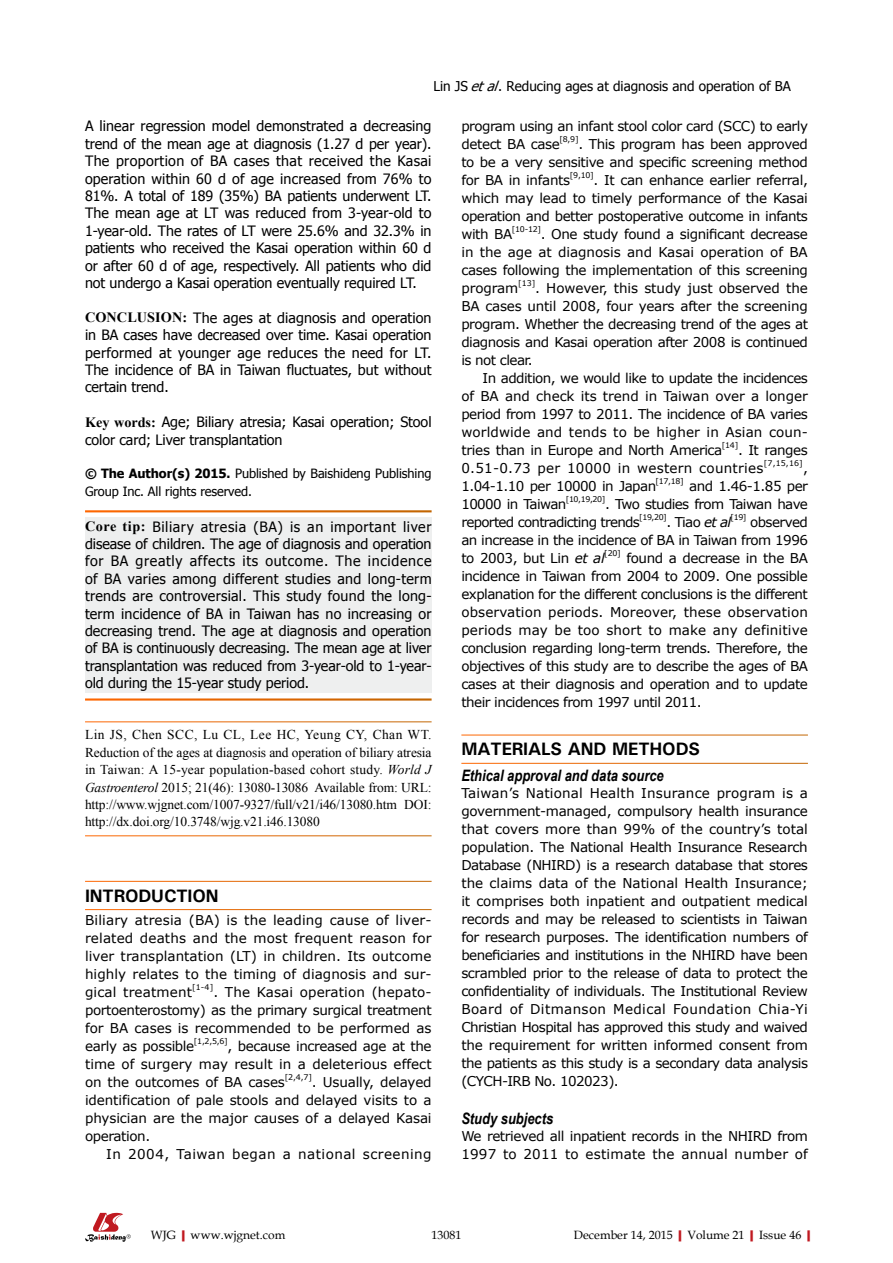
<style>
.page{position:relative;width:893px;height:1263px;background:#fff}
.page>*{position:absolute;margin:0;border:0;box-sizing:border-box;transform-origin:0 0}
.t1{font:700 18px "Univers";letter-spacing:-.01em;color:#000}
.t2{font:italic 700 15.75px "Arial Narrow";color:#000}
.t3{font:14.25px/17.4px "Tahoma";letter-spacing:-.005em;color:#000;text-align:justify}
.t4{font:13.5px/18px "Verdana";letter-spacing:-.03em;color:#000;text-align:justify}
.t5{font:13.5px/17.4px "Times New Roman";letter-spacing:-.01em;color:#000;text-align:justify}
.t6{font:13.5px/18px "Verdana";letter-spacing:.01em;color:#000}
.t7{font:13.5px "Verdana";letter-spacing:-.01em;color:#000}
.t8{font:13.5px "Verdana";letter-spacing:-.005em;color:#000}
.t9{font:13.5px/18px "Verdana";letter-spacing:-.05em;color:#000}
.t10{font:13.5px "Tahoma";color:#000}
.t11{font:13.5px/18px "Verdana";letter-spacing:.02em;color:#000}
.t12{font:13.5px "Verdana";letter-spacing:.035em;color:#000}
.t13{font:12.75px/17.4px "Tahoma";letter-spacing:-.005em;color:#000}
.t14{font:12px "Book Antiqua";color:#000}
.t15{font:7.8px "Verdana";letter-spacing:-.035em;color:#000}
.s1{font-style:italic}
.s2{font-family:"Times New Roman";font-weight:700}
.s3{font-weight:700}
.s4{font-weight:700;color:#c01920}
</style>
<div class="page">
<div style="left:85px;top:517px;width:347px;height:176px;background:#eeefef"></div>
<svg style="left:85px;top:1213px;width:46px;height:29px"></svg>
<p class="t10" style="left:433px;top:77px;width:359px">Lin JS <span class="s1">etal</span>. Reducing ages at diagnosis and operation of BA</p>
<p class="t3" style="left:85px;top:117px;width:348px">A linear regression model demonstrated a decreasing trend of the mean age at diagnosis (1.27 d per year).<br>The proportion of BA cases that received the Kasai operation within 60 d of age increased from 76% to 81%. A total of 189 (35%) BA patients underwent LT.<br>The mean age at LT was reduced from 3-year-old to 1-year-old. The rates of LT were 25.6% and 32.3% in patients who received the Kasai operation within 60 d or after 60 d of age, respectively. All patients who did not undergo a Kasai operation eventually required LT.</p>
<p class="t3" style="left:85px;top:308px;width:348px"><span class="s2">CONCLUSION:</span> The ages at diagnosis and operation in BA cases have decreased over time. Kasai operation performed at younger age reduces the need for LT.<br>The incidence of BA in Taiwan fluctuates, but without certain trend.</p>
<p class="t3" style="left:85px;top:413px;width:348px"><span class="s2">Key words:</span> age; biliary atresia; Kasai operation; stool color card; liver transplantation</p>
<p class="t13" style="left:85px;top:464px;width:348px"><span class="s3">© The Author(s) 2015.</span> Published by Baishideng Publishing<br>Group Inc. All rights reserved.</p>
<p class="t3" style="left:85px;top:517px;width:348px"><span class="s2">Core tip:</span> Biliary atresia (BA) is an important liver disease of children. The age of diagnosis and operation for BA greatly affects its outcome. The incidence of BA varies among different studies and long-term trends are controversial. This study found the long&shy;term incidence of BA in Taiwan has no increasing or decreasing trend. The age at diagnosis and operation of BA is continuously decreasing. The mean age at liver transplantation was reduced from 3-year-old to 1-year&shy;old during the 15-year study period.</p>
<p class="t5" style="left:85px;top:726px;width:348px">Lin JS, Chen SCC, Lu CL, Lee HC, Yeung CY, Chan WT.<br>Reduction of the ages at diagnosis and operation of biliary atresia in Taiwan: A 15-year population-based cohort study. <span class="s1">World J Gastroenterol</span> 2015; 21(46): 13080-13086 Available from: URL: http://www.wjgnet.com/1007-9327/full/v21/i46/13080.htm DOI: http://dx.doi.org/10.3748/wjg.v21.i46.13080</p>
<p class="t1" style="left:85px;top:884px;width:135px">INTRODUCTION</p>
<p class="t6" style="left:85px;top:911px;width:348px">Biliary atresia (BA) is the leading cause of liver&shy;related deaths and the most frequent reason for liver transplantation (LT) in children. Its outcome highly relates to the timing of diagnosis and sur&shy;gical treatment</p>
<p class="t15" style="left:192px;top:983px;width:23px">[1-4]</p>
<p class="t4" style="left:85px;top:983px;width:348px;text-align:left;text-indent:128px">. The Kasai operation (hepato&shy;portoenterostomy) as the primary surgical treatment for BA cases is recommended to be performed as early as possible</p>
<p class="t15" style="left:194px;top:1037px;width:35px">[1,2,5,6]</p>
<p class="t4" style="left:85px;top:1037px;width:348px;text-indent:142px">, because increased age at the time of surgery may result in a deleterious effect on the outcomes of BA cases</p>
<p class="t15" style="left:285px;top:1073px;width:29px">[2,4,7]</p>
<p class="t4" style="left:312px;top:1073px;width:121px">. Usually, delayed</p>
<p class="t7" style="left:85px;top:1092px;width:348px">identification of pale stools and delayed visits to a</p>
<p class="t7" style="left:85px;top:1110px;width:348px">physician are the major causes of a delayed Kasai</p>
<p class="t4" style="left:85px;top:1127px;width:67px">operation.</p>
<p class="t12" style="left:106px;top:1146px;width:327px">In 2004, Taiwan began a national screening</p>
<p class="t4" style="left:461px;top:116px;width:348px">program using an infant stool color card (SCC) to early detect BA case</p>
<p class="t15" style="left:559px;top:134px;width:21px">[8,9]</p>
<p class="t4" style="left:461px;top:134px;width:348px;text-indent:117px">. This program has been approved to be a very sensitive and specific screening method for BA in infants</p>
<p class="t15" style="left:570px;top:170px;width:26px">[9,10]</p>
<p class="t4" style="left:461px;top:170px;width:348px;text-indent:132px">. It can enhance earlier referral, which may lead to timely performance of the Kasai operation and better postoperative outcome in infants with BA</p>
<p class="t15" style="left:512px;top:224px;width:31px">[10-12]</p>
<p class="t4" style="left:461px;top:224px;width:348px;text-indent:79px">. One study found a significant decrease in the age at diagnosis and Kasai operation of BA cases following the implementation of this screening program</p>
<p class="t15" style="left:518px;top:278px;width:19px">[13]</p>
<p class="t8" style="left:535px;top:279px;width:274px">. However, this study just observed the</p>
<p class="t4" style="left:461px;top:296px;width:348px">BA cases until 2008, four years after the screening</p>
<p class="t4" style="left:461px;top:314px;width:348px">program. Whether the decreasing trend of the ages at</p>
<p class="t4" style="left:461px;top:332px;width:348px">diagnosis and Kasai operation after 2008 is continued</p>
<p class="t4" style="left:461px;top:350px;width:73px">is not clear.</p>
<p class="t4" style="left:483px;top:368px;width:327px">In addition, we would like to update the incidences</p>
<p class="t8" style="left:461px;top:387px;width:348px">of BA and check its trend in Taiwan over a longer</p>
<p class="t4" style="left:461px;top:404px;width:348px">period from 1997 to 2011. The incidence of BA varies</p>
<p class="t6" style="left:461px;top:422px;width:346px">worldwide and tends to be higher in Asian coun-</p>
<p class="t4" style="left:461px;top:440px;width:262px">tries than in Europe and North America</p>
<p class="t15" style="left:722px;top:440px;width:18px">[14]</p>
<p class="t11" style="left:461px;top:440px;width:348px;text-indent:277px">. It ranges<br>0.51-0.73 per 10000 in western countries</p>
<p class="t15" style="left:764px;top:458px;width:41px">[7,15,16]</p>
<p class="t4" style="left:803px;top:458px;width:6px">,</p>
<p class="t4" style="left:461px;top:476px;width:196px">1.04-1.10 per 10000 in Japan</p>
<p class="t15" style="left:656px;top:476px;width:30px">[17,18]</p>
<p class="t4" style="left:689px;top:476px;width:120px">and 1.46-1.85 per</p>
<p class="t4" style="left:461px;top:494px;width:107px">10000 in Taiwan</p>
<p class="t15" style="left:566px;top:494px;width:41px">[10,19,20]</p>
<p class="t9" style="left:461px;top:494px;width:348px;text-indent:144px">. Two studies from Taiwan have reported contradicting trends</p>
<p class="t15" style="left:639px;top:512px;width:29px">[19,20]</p>
<p class="t4" style="left:666px;top:512px;width:66px">. Tiao <span class="s1">et al</span></p>
<p class="t15" style="left:731px;top:512px;width:17px">[19]</p>
<p class="t4" style="left:461px;top:512px;width:348px;text-indent:289px">observed an increase in the incidence of BA in Taiwan from 1996 to 2003, but Lin <span class="s1">et al</span></p>
<p class="t15" style="left:604px;top:548px;width:18px">[20]</p>
<p class="t4" style="left:461px;top:548px;width:348px;text-indent:165px">found a decrease in the BA incidence in Taiwan from 2004 to 2009. One possible explanation for the different conclusions is the different observation periods. Moreover, these observation periods may be too short to make any definitive conclusion regarding long-term trends. Therefore, the objectives of this study are to describe the ages of BA cases at their diagnosis and operation and to update their incidences from 1997 until 2011.</p>
<p class="t1" style="left:461px;top:738px;width:240px">MATERIALS AND METHODS</p>
<p class="t2" style="left:461px;top:763px;width:204px">Ethical approval and data source</p>
<p class="t4" style="left:461px;top:783px;width:348px">Taiwan’s National Health Insurance program is a government-managed, compulsory health insurance that covers more than 99% of the country’s total population. The National Health Insurance Research Database (NHIRD) is a research database that stores the claims data of the National Health Insurance; it comprises both inpatient and outpatient medical records and may be released to scientists in Taiwan for research purposes. The identification numbers of beneficiaries and institutions in the NHIRD have been scrambled prior to the release of data to protect the confidentiality of individuals. The Institutional Review Board of Ditmanson Medical Foundation Chia-Yi Christian Hospital has approved this study and waived the requirement for written informed consent from the patients as this study is a secondary data analysis (CYCH-IRB No. 102023).</p>
<p class="t2" style="left:461px;top:1107px;width:93px">Study subjects</p>
<p class="t4" style="left:461px;top:1127px;width:348px">We retrieved all inpatient records in the NHIRD from<br>1997 to 2011 to estimate the annual number of</p>
<p class="t14" style="left:151px;top:1226px;width:136px">WJG<span class="s4">|</span>www.wjgnet.com</p>
<p class="t14" style="left:431px;top:1226px;width:31px">13081</p>
<p class="t14" style="left:574px;top:1226px;width:243px">December 14, 2015<span class="s4">|</span>Volume 21<span class="s4">|</span>Issue 46<span class="s4">|</span></p>
</div>
